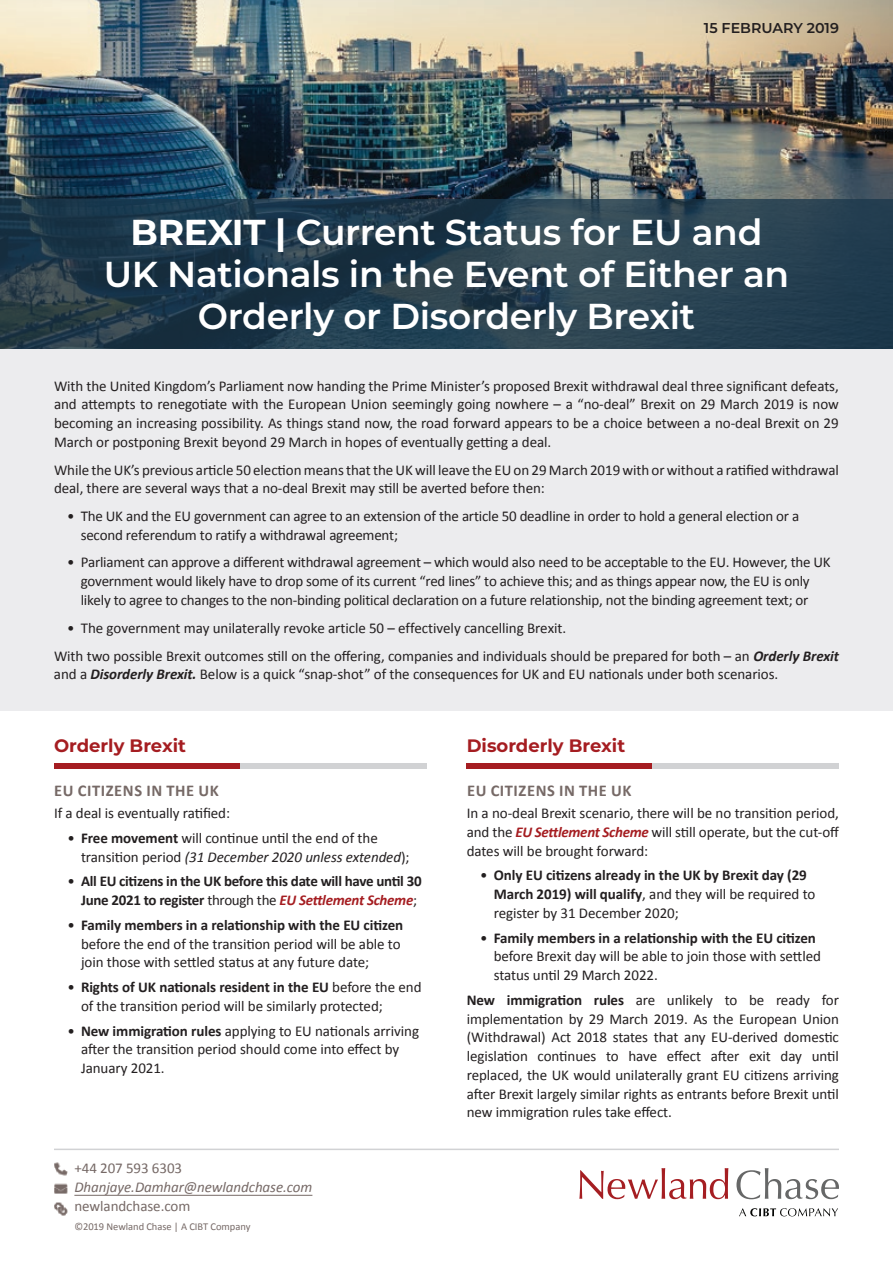
<style>
.page{position:relative;width:893px;height:1263px;background:#fff}
.page>*{position:absolute;margin:0;border:0;box-sizing:border-box;transform-origin:0 0}
.t1{font:600 36px/42px "Montserrat";letter-spacing:-.01em;color:#fff;text-align:center}
.t2{font:700 18px "Montserrat";color:#a51d21}
.t3{font:700 16.5px "Calibri";letter-spacing:.035em;color:#766966}
.t4{font:15px/18.8px "Calibri";letter-spacing:-.005em;color:#231f20}
.t5{font:700 15px/18.8px "Calibri";letter-spacing:-.02em;color:#231f20;text-align:center}
.t6{font:italic 15px "Calibri";letter-spacing:-.005em;color:#766966}
.t7{font:15px "Calibri";letter-spacing:-.005em;color:#766966}
.t8{font:600 14.25px "Montserrat";color:#231f20}
.t9{font:10.5px "Calibri";letter-spacing:-.005em;color:#766966}
.s1{font-weight:700}
.s2{font-weight:700;font-style:italic}
.s3{font-style:italic}
.s4{font-weight:400}
.s5{font-style:italic;color:#a51d21}
.s6{font-weight:700;font-style:italic;color:#a51d21}
</style>
<div class="page">
<img style="left:0;top:0;width:893px;height:199px">
<div style="left:0;top:349px;width:893px;height:362px;background:#ececee"></div>
<svg style="left:0;top:199px;width:893px;height:150px;background:#243d4d"></svg>
<svg style="left:579px;top:1168px;width:149px;height:31px"></svg>
<svg style="left:736px;top:1168px;width:103px;height:31px"></svg>
<svg style="left:739px;top:1208px;width:99px;height:8px"></svg>
<hr style="left:54px;top:1148px;width:785px;height:2px;background:#d1d2d4">
<img style="left:54px;top:1162px;width:14px;height:54px">
<hr style="left:74px;top:1195px;width:238px;height:1px;background:#766966">
<div style="left:54px;top:763px;width:186px;height:6px;background:#a51d21"></div>
<div style="left:240px;top:763px;width:186px;height:6px;background:#d1d2d4"></div>
<div style="left:467px;top:763px;width:186px;height:6px;background:#a51d21"></div>
<div style="left:653px;top:763px;width:186px;height:6px;background:#d1d2d4"></div>
<p class="t8" style="left:704px;top:18px;width:137px">15 FEBRUARY 2019</p>
<h1 class="t1" style="left:104px;top:210px;width:687px"><span class="s1">BREXIT |</span> Current Status for EU and<br>UK Nationals in the Event of Either an<br>Orderly or Disorderly Brexit</h1>
<p class="t4" style="left:54px;top:375px;width:786px;text-align:justify">With the United Kingdom’s Parliament now handing the Prime Minister’s proposed Brexit withdrawal deal three significant defeats, and attempts to renegotiate with the European Union seemingly going nowhere – a “no-deal” Brexit on 29 March 2019 is now becoming an increasing possibility. As things stand now, the road forward appears to be a choice between a no-deal Brexit on 29<br>March or postponing Brexit beyond 29 March in hopes of eventually getting a deal.</p>
<p class="t4" style="left:54px;top:459px;width:786px">While the UK’s previous article 50 election means that the UK will leave the EU on 29 March 2019 with or without a ratified withdrawal deal, there are several ways that a no-deal Brexit may still be averted before then:</p>
<p class="t4" style="left:81px;top:506px;width:720px;text-indent:-13px">• The UK and the EU government can agree to an extension of the article 50 deadline in order to hold a general election or a second referendum to ratify a withdrawal agreement;</p>
<p class="t4" style="left:67px;top:552px;width:765px;text-align:center">• Parliament can approve a different withdrawal agreement – which would also need to be acceptable to the EU. However, the UK government would likely have to drop some of its current “red lines” to achieve this; and as things appear now, the EU is only<br>likely to agree to changes to the non-binding political declaration on a future relationship, not the binding agreement text; or</p>
<p class="t4" style="left:54px;top:613px;width:786px;line-height:27.8px;text-indent:13px">• The government may unilaterally revoke article 50 – effectively cancelling Brexit.<br>With two possible Brexit outcomes still on the offering, companies and individuals should be prepared for both – an <span class="s2">Orderly Brexit</span></p>
<p class="t4" style="left:54px;top:664px;width:726px">and a <span class="s2">Disorderly Brexit.</span> Below is a quick “snap-shot” of the consequences for UK and EU nationals under both scenarios.</p>
<p class="t2" style="left:54px;top:733px;width:133px">Orderly Brexit</p>
<p class="t3" style="left:54px;top:781px;width:166px">EU CITIZENS IN THE UK</p>
<p class="t4" style="left:54px;top:803px;width:178px">If a deal is eventually ratified:</p>
<p class="t4" style="left:81px;top:828px;width:330px;text-indent:-13px">• <span class="s1">Free movement</span> will continue until the end of the transition period <span class="s3">(31 December 2020 unless extended</span>);</p>
<p class="t5" style="left:67px;top:871px;width:356px"><span class="s4">•</span> All EU citizens in the UK before this date will have until 30<br>June 2021 to register <span class="s4">through the</span> <span class="s5">EU Settlement Scheme</span><span class="s4">;</span></p>
<p class="t4" style="left:81px;top:915px;width:324px;text-indent:-14px">• <span class="s1">Family members in a relationship with the EU citizen </span>before the end of the transition period will be able to join those with settled status at any future date;</p>
<p class="t4" style="left:81px;top:977px;width:342px;text-indent:-13px">• <span class="s1">Rights of UK nationals resident in the EU</span> before the end of the transition period will be similarly protected;</p>
<p class="t4" style="left:81px;top:1020px;width:340px;text-indent:-13px">• <span class="s1">New immigration rules</span> applying to EU nationals arriving after the transition period should come into effect by<br>January 2021.</p>
<p class="t7" style="left:74px;top:1159px;width:109px">+44 207 593 6303</p>
<p class="t6" style="left:74px;top:1178px;width:239px">Dhanjaye.Damhar@newlandchase.com</p>
<p class="t7" style="left:74px;top:1196px;width:118px">newlandchase.com</p>
<p class="t9" style="left:74px;top:1219px;width:178px">©2019 Newland Chase | A CIBT Company</p>
<p class="t2" style="left:467px;top:733px;width:160px">Disorderly Brexit</p>
<p class="t3" style="left:467px;top:781px;width:166px">EU CITIZENS IN THE UK</p>
<p class="t4" style="left:467px;top:803px;width:374px;text-align:justify">In a no-deal Brexit scenario, there will be no transition period, and the <span class="s6">EU Settlement Scheme</span> will still operate, but the cut-off dates will be brought forward:</p>
<p class="t5" style="left:494px;top:865px;width:323px;text-align:left;text-indent:-14px"><span class="s4">•</span> Only EU citizens already in the UK by Brexit day (29<br>March 2019) will qualify<span class="s4">, and they will be required to register by 31 December 2020;</span></p>
<p class="t4" style="left:494px;top:927px;width:329px;text-indent:-14px">• <span class="s1">Family members in a relationship with the EU citizen </span>before Brexit day will be able to join those with settled status until 29 March 2022.</p>
<p class="t4" style="left:467px;top:990px;width:374px;text-align:justify"><span class="s1">New immigration rules</span> are unlikely to be ready for implementation by 29 March 2019. As the European Union (Withdrawal) Act 2018 states that any EU-derived domestic legislation continues to have effect after exit day until replaced, the UK would unilaterally grant EU citizens arriving after Brexit largely similar rights as entrants before Brexit until new immigration rules take effect.</p>
</div>
